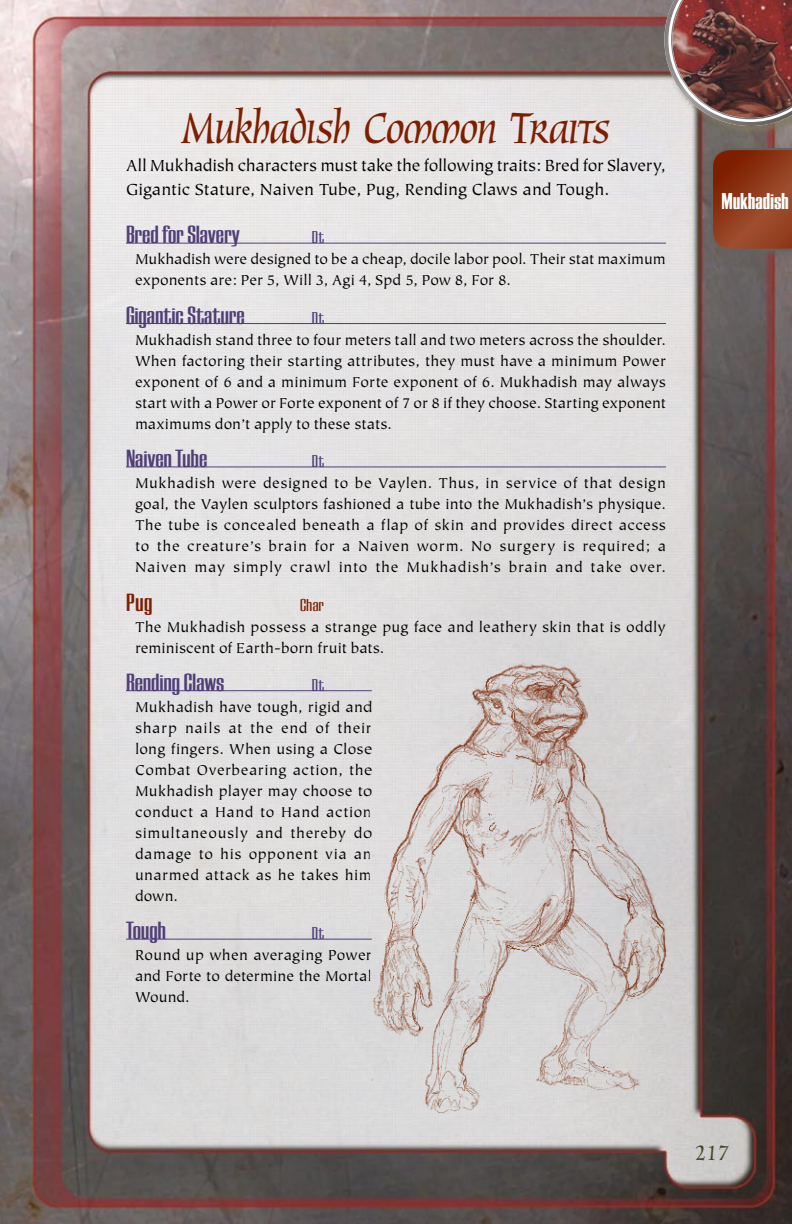
<style>
.page{position:relative;width:792px;height:1224px;background:#fff}
.page>*{position:absolute;margin:0;border:0;box-sizing:border-box;transform-origin:0 0}
.t1{font:50px "Oxford";letter-spacing:-.03em;color:#7e1e00}
.t2{font:700 26px "Europa Grotesque";letter-spacing:-.005em;color:#503f77}
.t3{font:700 26px "Europa Grotesque";color:#7e1e00}
.t4{font:800 24px "Europa Grotesque";letter-spacing:-.005em;color:#fff}
.t5{font:24px "Oxford";color:#484428}
.t6{font:18px/24px "Tiepolo";letter-spacing:-.005em;color:#000}
.t7{font:500 18px "Europa Grotesque";letter-spacing:.03em;color:#503f77}
.t8{font:500 18px "Europa Grotesque";color:#7e1e00}
.t9{font:16px/21px "Tiepolo";letter-spacing:.01em;color:#000;text-align:justify}
</style>
<div class="page">
<img style="left:0;top:0;width:792px;height:1224px">
<div style="left:708px;top:145px;width:84px;height:118px;background:#67625f;opacity:.75"></div>
<svg style="left:711px;top:148px;width:81px;height:103px;background:#8c3d20"></svg>
<hr style="left:126px;top:243px;width:540px;height:1px;background:#503f77">
<hr style="left:126px;top:323px;width:540px;height:1px;background:#503f77">
<hr style="left:126px;top:466px;width:540px;height:1px;background:#503f77">
<hr style="left:126px;top:690px;width:246px;height:1px;background:#503f77">
<hr style="left:126px;top:939px;width:246px;height:1px;background:#503f77">
<img style="left:372px;top:661px;width:310px;height:455px">
<div style="left:663px;top:0;width:129px;height:136px;background:#7e7a5c;opacity:.75"></div>
<svg style="left:664px;top:0;width:128px;height:126px;background:#7f5351"></svg>
<h1 class="t1" style="left:181px;top:101px;width:432px">Mukhadish Common Traits</h1>
<p class="t6" style="left:126px;top:154px;width:541px">All Mukhadish characters must take the following traits: Bred for Slavery,<br>Gigantic Stature, Naiven Tube, Pug, Rending Claws and Tough.</p>
<h2 class="t2" style="left:126px;top:217px;width:116px">Bred for Slavery</h2>
<p class="t7" style="left:312px;top:225px;width:14px">Dt</p>
<p class="t9" style="left:135px;top:249px;width:532px">Mukhadish were designed to be a cheap, docile labor pool. Their stat maximum exponents are: Per 5, Will 3, Agi 4, Spd 5, Pow 8, For 8.</p>
<h2 class="t2" style="left:126px;top:297px;width:120px">Gigantic Stature</h2>
<p class="t7" style="left:312px;top:305px;width:14px">Dt</p>
<p class="t9" style="left:135px;top:330px;width:532px">Mukhadish stand three to four meters tall and two meters across the shoulder.<br>When factoring their starting attributes, they must have a minimum Power exponent of 6 and a minimum Forte exponent of 6. Mukhadish may always start with a Power or Forte exponent of 7 or 8 if they choose. Starting exponent maximums don’t apply to these stats.</p>
<h2 class="t2" style="left:126px;top:441px;width:83px">Naiven Tube</h2>
<p class="t7" style="left:312px;top:449px;width:14px">Dt</p>
<p class="t9" style="left:135px;top:473px;width:533px">Mukhadish were designed to be Vaylen. Thus, in service of that design goal, the Vaylen sculptors fashioned a tube into the Mukhadish’s physique.<br>The tube is concealed beneath a flap of skin and provides direct access to the creature’s brain for a Naiven worm. No surgery is required; a Naiven may simply crawl into the Mukhadish’s brain and take over.</p>
<h2 class="t3" style="left:126px;top:584px;width:28px">Pug</h2>
<p class="t8" style="left:300px;top:592px;width:25px">Char</p>
<p class="t9" style="left:135px;top:617px;width:532px">The Mukhadish possess a strange pug face and leathery skin that is oddly reminiscent of Earth-born fruit bats.</p>
<h2 class="t2" style="left:126px;top:665px;width:100px">Rending Claws</h2>
<p class="t7" style="left:312px;top:673px;width:14px">Dt</p>
<p class="t9" style="left:135px;top:697px;width:238px">Mukhadish have tough, rigid and sharp nails at the end of their long fingers. When using a Close Combat Overbearing action, the Mukhadish player may choose to conduct a Hand to Hand action simultaneously and thereby do damage to his opponent via an unarmed attack as he takes him down.</p>
<h2 class="t2" style="left:126px;top:913px;width:42px">Tough</h2>
<p class="t7" style="left:312px;top:921px;width:14px">Dt</p>
<p class="t9" style="left:135px;top:945px;width:238px">Round up when averaging Power and Forte to determine the Mortal Wound.</p>
<h3 class="t4" style="left:722px;top:184px;width:69px">Mukhadish</h3>
<h3 class="t5" style="left:695px;top:1140px;width:33px">217</h3>
</div>
